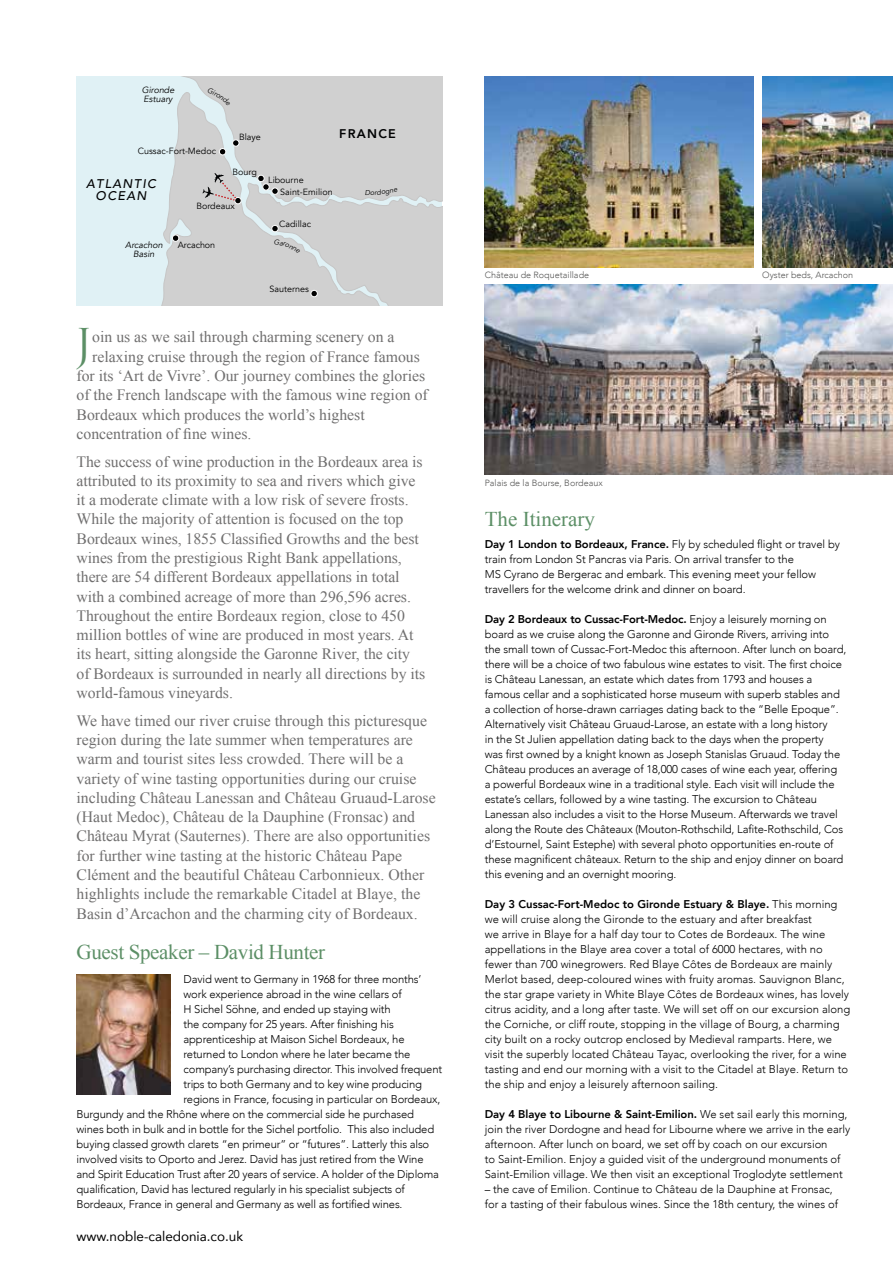
<style>
.page{position:relative;width:893px;height:1263px;background:#fff}
.page>*{position:absolute;margin:0;border:0;box-sizing:border-box;transform-origin:0 0}
.t1{font:41.4px "Trajan Pro 3";color:#5c8f66}
.t2{font:21px "Times New Roman";letter-spacing:-.015em;color:#5c8f66}
.t3{font:15.75px/19.4px "Times New Roman";color:#706f6f}
.t4{font:13.5px "Avenir";color:#000}
.t5{font:italic 500 12.6px/12.6px "Avenir";letter-spacing:.1em;color:#010203;text-align:center}
.t6{font:800 12.6px "Avenir";letter-spacing:.1em;color:#010203}
.t7{font:300 11.25px/15px "Avenir";letter-spacing:-.01em;color:#000}
.t8{font:9px/11.9px "Avenir";color:#000}
.t9{font:300 9px "Avenir";color:#575756}
.t10{font:italic 9px/9px "Avenir";color:#000}
.s1{font-weight:800}
</style>
<div class="page">
<div style="left:77px;top:76px;width:75px;height:230px;background:#e0f1f5"></div>
<svg style="left:152px;top:76px;width:290px;height:230px;background:#d1d3d4"></svg>
<div style="left:219px;top:148px;width:7px;height:7px;background:#000;border-radius:50%"></div>
<div style="left:219px;top:148px;width:7px;height:7px;border:1px solid #fff;border-radius:50%"></div>
<svg style="left:234px;top:140px;width:5px;height:6px"></svg>
<div style="left:232px;top:139px;width:7px;height:8px;border:1px solid #fff;border-radius:50%"></div>
<div style="left:258px;top:175px;width:6px;height:7px;background:#000;border-radius:50%"></div>
<div style="left:257px;top:175px;width:7px;height:7px;border:1px solid #fff;border-radius:50%"></div>
<div style="left:262px;top:183px;width:7px;height:7px;border:1px solid #fff;border-radius:50%"></div>
<svg style="left:263px;top:184px;width:15px;height:10px"></svg>
<div style="left:271px;top:188px;width:7px;height:7px;border:1px solid #fff;border-radius:50%"></div>
<div style="left:235px;top:197px;width:6px;height:7px;background:#000;border-radius:50%"></div>
<div style="left:234px;top:197px;width:7px;height:7px;border:1px solid #fff;border-radius:50%"></div>
<div style="left:272px;top:225px;width:6px;height:7px;background:#000;border-radius:50%"></div>
<div style="left:271px;top:225px;width:7px;height:7px;border:1px solid #fff;border-radius:50%"></div>
<div style="left:172px;top:235px;width:7px;height:6px;background:#000;border-radius:50%"></div>
<div style="left:172px;top:235px;width:7px;height:7px;border:1px solid #fff;border-radius:50%"></div>
<div style="left:311px;top:290px;width:6px;height:7px;background:#000;border-radius:50%"></div>
<div style="left:311px;top:290px;width:7px;height:7px;border:1px solid #fff;border-radius:50%"></div>
<svg style="left:202px;top:173px;width:35px;height:28px"></svg>
<img style="left:762px;top:77px;width:131px;height:190px">
<img style="left:485px;top:284px;width:408px;height:191px">
<img style="left:485px;top:77px;width:269px;height:190px">
<img style="left:77px;top:975px;width:94px;height:120px">
<svg style="left:207px;top:88px;width:24px;height:18px"></svg>
<svg style="left:274px;top:239px;width:26px;height:15px"></svg>
<svg style="left:365px;top:188px;width:33px;height:7px"></svg>
<p class="t10" style="left:142px;top:85px;width:34px">Gironde<br>Estuary</p>
<p class="t8" style="left:239px;top:131px;width:23px">Blaye</p>
<p class="t8" style="left:233px;top:166px;width:26px">Bourg</p>
<p class="t8" style="left:138px;top:145px;width:80px">Cussac-Fort-Medoc</p>
<p class="t5" style="left:86px;top:177px;width:71px">ATLANTIC<br>OCEAN</p>
<p class="t8" style="left:196px;top:200px;width:40px">Bordeaux</p>
<p class="t8" style="left:178px;top:239px;width:39px">Arcachon</p>
<p class="t10" style="left:125px;top:240px;width:39px;text-align:center">Arcachon<br>Basin</p>
<p class="t6" style="left:339px;top:124px;width:58px">FRANCE</p>
<p class="t8" style="left:280px;top:174px;width:54px;text-indent:-12px">Libourne<br>Saint-Emilion</p>
<p class="t8" style="left:279px;top:218px;width:33px">Cadillac</p>
<p class="t8" style="left:269px;top:283px;width:41px">Sauternes</p>
<h1 class="t1" style="left:75px;top:315px;width:19px">J</h1>
<h3 class="t3" style="left:92px;top:327px;width:304px">oin us as we sail through charming scenery on a</h3>
<h3 class="t3" style="left:92px;top:346px;width:329px">relaxing cruise through the region of France famous</h3>
<h3 class="t3" style="left:77px;top:366px;width:350px">for its ‘Art de Vivre’. Our journey combines the glories</h3>
<h3 class="t3" style="left:77px;top:385px;width:353px">of the French landscape with the famous wine region of</h3>
<h3 class="t3" style="left:77px;top:404px;width:290px">Bordeaux which produces the world’s highest</h3>
<h3 class="t3" style="left:77px;top:424px;width:176px">concentration of fine wines.</h3>
<p class="t3" style="left:77px;top:451px;width:350px">The success of wine production in the Bordeaux area is attributed to its proximity to sea and rivers which give it a moderate climate with a low risk of severe frosts.<br>While the majority of attention is focused on the top Bordeaux wines, 1855 Classified Growths and the best wines from the prestigious Right Bank appellations, there are 54 different Bordeaux appellations in total with a combined acreage of more than 296,596 acres.<br>Throughout the entire Bordeaux region, close to 450 million bottles of wine are produced in most years. At its heart, sitting alongside the Garonne River, the city of Bordeaux is surrounded in nearly all directions by its world-famous vineyards.</p>
<p class="t3" style="left:77px;top:710px;width:361px">We have timed our river cruise through this picturesque region during the late summer when temperatures are warm and tourist sites less crowded. There will be a variety of wine tasting opportunities during our cruise including Château Lanessan and Château Gruaud-Larose (Haut Medoc), Château de la Dauphine (Fronsac) and Château Myrat (Sauternes). There are also opportunities for further wine tasting at the historic Château Pape Clément and the beautiful Château Carbonnieux. Other highlights include the remarkable Citadel at Blaye, the Basin d’Arcachon and the charming city of Bordeaux.</p>
<h2 class="t2" style="left:77px;top:938px;width:250px">Guest Speaker – David Hunter</h2>
<p class="t7" style="left:184px;top:971px;width:239px">David went to Germany in 1968 for three months’</p>
<p class="t7" style="left:184px;top:986px;width:220px">work experience abroad in the wine cellars of</p>
<p class="t7" style="left:184px;top:1001px;width:209px">H Sichel Söhne, and ended up staying with</p>
<p class="t7" style="left:184px;top:1016px;width:212px">the company for 25 years. After finishing his</p>
<p class="t7" style="left:184px;top:1031px;width:223px">apprenticeship at Maison Sichel Bordeaux, he</p>
<p class="t7" style="left:184px;top:1046px;width:228px">returned to London where he later became the</p>
<p class="t7" style="left:184px;top:1061px;width:260px">company’s purchasing director. This involved frequent</p>
<p class="t7" style="left:184px;top:1076px;width:240px">trips to both Germany and to key wine producing</p>
<p class="t7" style="left:184px;top:1091px;width:258px">regions in France, focusing in particular on Bordeaux,</p>
<p class="t7" style="left:77px;top:1106px;width:339px">Burgundy and the Rhône where on the commercial side he purchased</p>
<p class="t7" style="left:77px;top:1121px;width:359px">wines both in bulk and in bottle for the Sichel portfolio. This also included</p>
<p class="t7" style="left:77px;top:1136px;width:354px">buying classed growth clarets “en primeur” or “futures”. Latterly this also</p>
<p class="t7" style="left:77px;top:1151px;width:349px">involved visits to Oporto and Jerez. David has just retired from the Wine</p>
<p class="t7" style="left:77px;top:1166px;width:364px">and Spirit Education Trust after 20 years of service. A holder of the Diploma</p>
<p class="t7" style="left:77px;top:1181px;width:330px">qualification, David has lectured regularly in his specialist subjects of</p>
<p class="t7" style="left:77px;top:1196px;width:328px">Bordeaux, France in general and Germany as well as fortified wines.</p>
<p class="t4" style="left:77px;top:1226px;width:168px">www.noble-caledonia.co.uk</p>
<p class="t9" style="left:485px;top:270px;width:106px">Château de Roquetaillade</p>
<p class="t9" style="left:762px;top:270px;width:93px">Oyster beds, Arcachon</p>
<p class="t9" style="left:485px;top:478px;width:119px">Palais de la Bourse, Bordeaux</p>
<h2 class="t2" style="left:485px;top:504px;width:112px">The Itinerary</h2>
<p class="t7" style="left:485px;top:536px;width:357px"><span class="s1">Day 1 London to Bordeaux, France.</span> Fly by scheduled flight or travel by train from London St Pancras via Paris. On arrival transfer to the<br>MS Cyrano de Bergerac and embark. This evening meet your fellow travellers for the welcome drink and dinner on board.</p>
<p class="t7" style="left:485px;top:611px;width:363px"><span class="s1">Day 2 Bordeaux to Cussac-Fort-Medoc.</span> Enjoy a leisurely morning on board as we cruise along the Garonne and Gironde Rivers, arriving into the small town of Cussac-Fort-Medoc this afternoon. After lunch on board, there will be a choice of two fabulous wine estates to visit. The first choice is Château Lanessan, an estate which dates from 1793 and houses a famous cellar and a sophisticated horse museum with superb stables and a collection of horse-drawn carriages dating back to the “Belle Epoque”.<br>Alternatively visit Château Gruaud-Larose, an estate with a long history<br>in the St Julien appellation dating back to the days when the property<br>was first owned by a knight known as Joseph Stanislas Gruaud. Today the Château produces an average of 18,000 cases of wine each year, offering<br>a powerful Bordeaux wine in a traditional style. Each visit will include the estate’s cellars, followed by a wine tasting. The excursion to Château Lanessan also includes a visit to the Horse Museum. Afterwards we travel along the Route des Châteaux (Mouton-Rothschild, Lafite-Rothschild, Cos d’Estournel, Saint Estephe) with several photo opportunities en-route of these magnificent châteaux. Return to the ship and enjoy dinner on board this evening and an overnight mooring.</p>
<p class="t7" style="left:485px;top:896px;width:367px"><span class="s1">Day 3 Cussac-Fort-Medoc to Gironde Estuary &amp; Blaye.</span> This morning we will cruise along the Gironde to the estuary and after breakfast<br>we arrive in Blaye for a half day tour to Cotes de Bordeaux. The wine appellations in the Blaye area cover a total of 6000 hectares, with no fewer than 700 winegrowers. Red Blaye Côtes de Bordeaux are mainly Merlot based, deep-coloured wines with fruity aromas. Sauvignon Blanc, the star grape variety in White Blaye Côtes de Bordeaux wines, has lovely citrus acidity, and a long after taste. We will set off on our excursion along the Corniche, or cliff route, stopping in the village of Bourg, a charming city built on a rocky outcrop enclosed by Medieval ramparts. Here, we visit the superbly located Château Tayac, overlooking the river, for a wine tasting and end our morning with a visit to the Citadel at Blaye. Return to the ship and enjoy a leisurely afternoon sailing.</p>
<p class="t7" style="left:485px;top:1106px;width:367px"><span class="s1">Day 4 Blaye to Libourne &amp; Saint-Emilion.</span> We set sail early this morning, join the river Dordogne and head for Libourne where we arrive in the early afternoon. After lunch on board, we set off by coach on our excursion<br>to Saint-Emilion. Enjoy a guided visit of the underground monuments of Saint-Emilion village. We then visit an exceptional Troglodyte settlement</p>
<p class="t7" style="left:485px;top:1181px;width:355px">– the cave of Emilion. Continue to Château de la Dauphine at Fronsac, for a tasting of their fabulous wines. Since the 18th century, the wines of</p>
</div>
